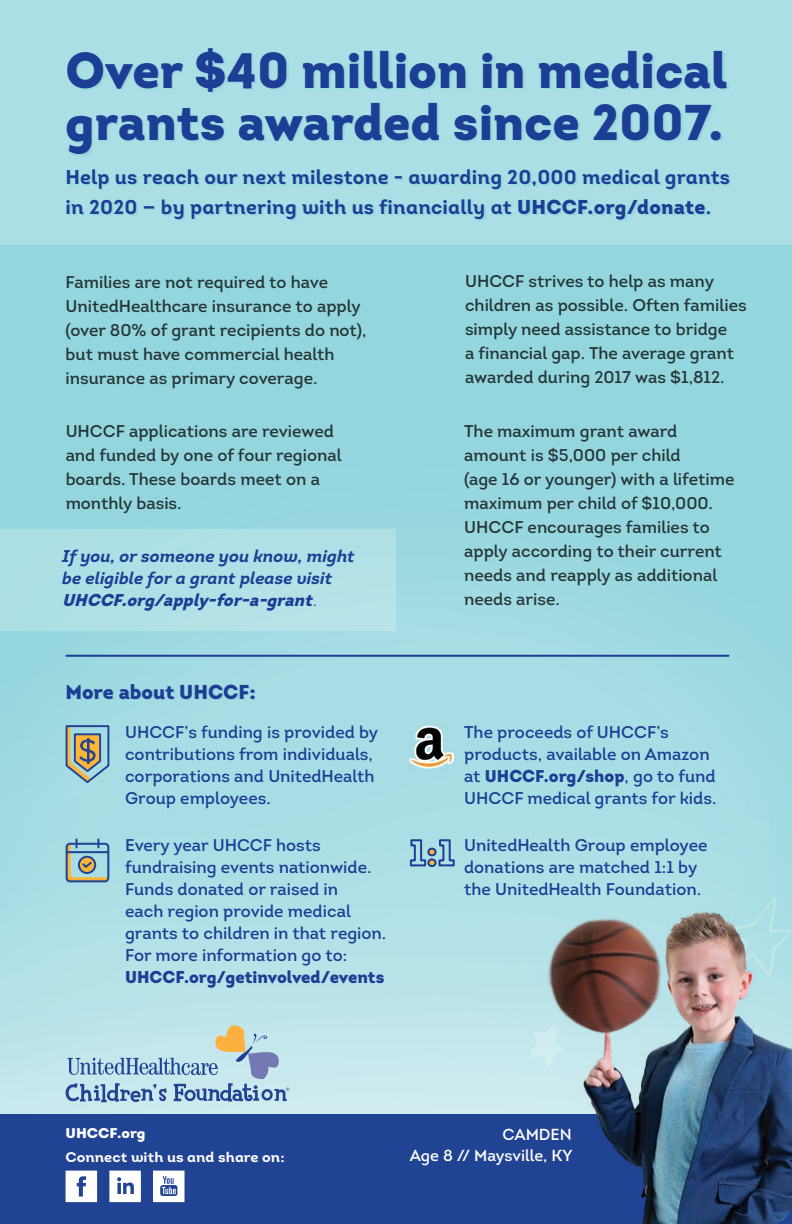
<style>
.page{position:relative;width:792px;height:1224px;background:#fff}
.page>*{position:absolute;margin:0;border:0;box-sizing:border-box;transform-origin:0 0}
.t1{font:900 50px/52px "Intro";color:#1c3e94}
.t2{font:900 36px "Intro";color:#fcb538}
.t3{font:20px/30px "Intro Bold Alt";letter-spacing:.01em;color:#1c3e94}
.t4{font:900 20px "Intro";color:#1c3e94}
.t5{font:17px/24px "Intro";color:#414042}
.t6{font:17px/22px "Intro";color:#1c3e94}
.t7{font:italic 700 17px/22px "Intro";color:#1c3e94}
.t8{font:900 17px "Intro";color:#1c3e94}
.t9{font:16px/21px "Intro";color:#fff;text-align:right}
.t10{font:14px "Intro Bold Alt";color:#fff;scale:1.06 1}
.t11{font:900 14px "Intro";color:#fff;scale:1.06 1}
.s1{font-family:"Intro";font-weight:900}
.s2{font-weight:900}
.s3{font-weight:400}
</style>
<div class="page">
<img style="left:0;top:245px;width:792px;height:869px">
<div style="left:0;top:1114px;width:792px;height:110px;background:#214393"></div>
<svg style="left:66px;top:1171px;width:31px;height:31px"></svg>
<svg style="left:109px;top:1171px;width:32px;height:31px"></svg>
<svg style="left:153px;top:1171px;width:32px;height:31px"></svg>
<div style="left:0;top:0;width:792px;height:245px;background:#abdfe5"></div>
<svg style="left:65px;top:1024px;width:224px;height:78px;background:#accad7"></svg>
<svg style="left:728px;top:896px;width:64px;height:3px"></svg>
<img style="left:524px;top:899px;width:268px;height:325px">
<img style="left:409px;top:725px;width:45px;height:45px">
<svg style="left:409px;top:838px;width:47px;height:31px"></svg>
<svg style="left:65px;top:724px;width:46px;height:61px;background:#99aaa2"></svg>
<svg style="left:64px;top:839px;width:47px;height:44px;background:#92adb1"></svg>
<div style="left:68px;top:49px;width:663px;height:172px;background:#93d6de;opacity:.75"></div>
<div style="left:0;top:529px;width:396px;height:102px;background:#b0e0e6"></div>
<div style="left:68px;top:687px;width:188px;height:15px;background:#9cd9e0"></div>
<hr style="left:66px;top:655px;width:663px;height:2px;background:#1c3e94">
<h1 class="t1" style="left:66px;top:44px;width:663px">Over $40 million in medical grants awarded since 2007.</h1>
<p class="t3" style="left:66px;top:162px;width:666px">Help us reach our next milestone - awarding 20,000 medical grants in 2020 — by partnering with us financially at <span class="s1">UHCCF.org/donate</span>.</p>
<p class="t5" style="left:465px;top:269px;width:283px">UHCCF strives to help as many children as possible. Often families simply need assistance to bridge<br>a financial gap. The average grant awarded during 2017 was $1,812.</p>
<p class="t5" style="left:66px;top:270px;width:302px">Families are not required to have UnitedHealthcare insurance to apply (over 80% of grant recipients do not), but must have commercial health insurance as primary coverage.</p>
<p class="t5" style="left:66px;top:419px;width:278px">UHCCF applications are reviewed and funded by one of four regional boards. These boards meet on a monthly basis.</p>
<p class="t5" style="left:464px;top:419px;width:272px">The maximum grant award amount is $5,000 per child<br>(age 16 or younger) with a lifetime maximum per child of $10,000.<br>UHCCF encourages families to apply according to their current needs and reapply as additional needs arise.</p>
<p class="t7" style="left:62px;top:545px;width:294px">If you, or someone you know, might be eligible for a grant please visit<br><span class="s2">UHCCF.org/apply -for-a-grant</span><span class="s3">.</span></p>
<p class="t4" style="left:66px;top:679px;width:192px">More about UHCCF:</p>
<p class="t6" style="left:125px;top:721px;width:255px">UHCCF’s funding is provided by contributions from individuals, corporations and UnitedHealth<br>Group employees.</p>
<p class="t6" style="left:125px;top:834px;width:263px">Every year UHCCF hosts fundraising events nationwide.<br>Funds donated or raised in<br>each region provide medical grants to children in that region.<br>For more information go to:</p>
<p class="t8" style="left:125px;top:966px;width:261px">UHCCF.org/getinvolved/events</p>
<h2 class="t2" style="left:426px;top:829px;width:13px">:</h2>
<p class="t6" style="left:464px;top:721px;width:254px">The proceeds of UHCCF’s products, available on Amazon at <span class="s2">UHCCF.org/shop</span>, go to fund<br>UHCCF medical grants for kids.</p>
<p class="t6" style="left:464px;top:834px;width:245px">UnitedHealth Group employee donations are matched 1:1 by the UnitedHealth Foundation.</p>
<p class="t11" style="left:66px;top:1124px;width:77px">UHCCF.org</p>
<p class="t10" style="left:66px;top:1148px;width:208px">Connect with us and share on:</p>
<p class="t9" style="left:410px;top:1124px;width:164px">CAMDEN<br>Age 8 // Maysville, KY</p>
</div>
